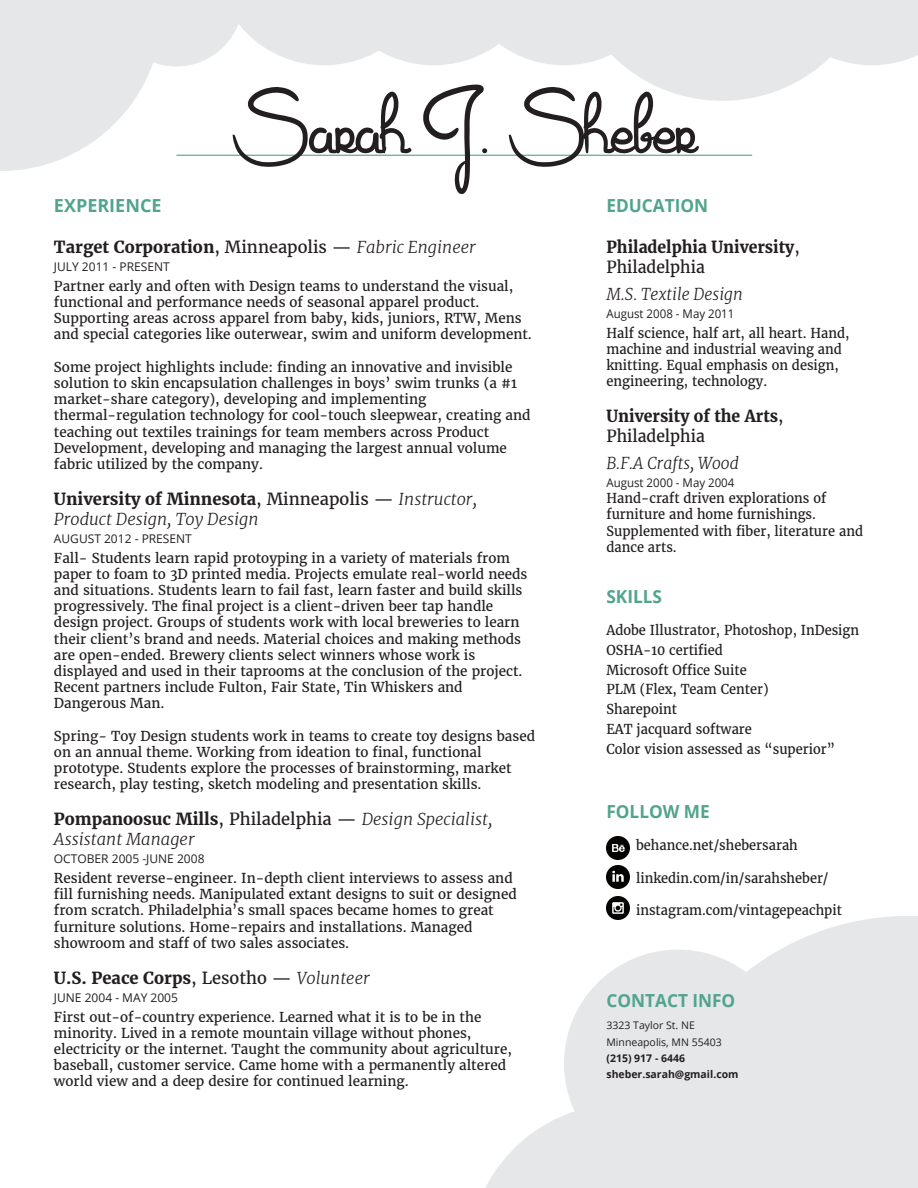
<style>
.page{position:relative;width:918px;height:1188px;background:#fff}
.page>*{position:absolute;margin:0;border:0;box-sizing:border-box;transform-origin:0 0}
.t1{font:72px "Marguerite";color:#231f20}
.t2{font:700 18px "Open Sans";color:#51a48d;scale:.96 1}
.t3{font:700 18px "Open Sans";color:#51a48d}
.t4{font:italic 300 16.5px/19.8px "Merriweather";color:#231f20}
.t5{font:700 16.5px "Merriweather";color:#231f20}
.t6{font:700 16.5px/19.8px "Merriweather";color:#231f20;scale:.96 1}
.t7{font:italic 300 16.5px "Merriweather";color:#231f20;scale:.96 1}
.t8{font:13.5px/16.2px "Merriweather";color:#231f20}
.t9{font:13.5px/16.2px "Merriweather";color:#231f20;scale:.96 1}
.t10{font:12px "Open Sans";color:#231f20}
.t11{font:12px "Open Sans";color:#231f20;scale:.96 1}
.t12{font:700 10.5px/16.2px "Open Sans";color:#231f20}
.t13{font:10.5px/16.2px "Open Sans";color:#231f20}
.s1{font-weight:400}
.s2{font-weight:300;font-style:italic}
.s3{font-weight:700;font-style:normal}
.s4{font-weight:400;font-style:normal}
</style>
<div class="page">
<svg style="left:485px;top:1122px;width:66px;height:66px"></svg>
<svg style="left:551px;top:967px;width:66px;height:221px;fill:#e6e7e9"></svg>
<svg style="left:617px;top:916px;width:301px;height:272px;background:#e8e9eb"></svg>
<svg style="left:0;top:0;width:918px;height:171px"></svg>
<hr style="left:176px;top:155px;width:576px;height:1px;background:#51a48d">
<img style="left:606px;top:837px;width:24px;height:23px">
<img style="left:606px;top:896px;width:24px;height:23px">
<img style="left:606px;top:866px;width:24px;height:23px">
<h1 class="t1" style="left:232px;top:86px;width:466px">Sarah J. Sheber</h1>
<h2 class="t3" style="left:54px;top:192px;width:109px">EXPERIENCE</h2>
<p class="t5" style="left:54px;top:236px;width:424px">Target Corporation<span class="s1">, Minneapolis —</span> <span class="s2">Fabric Engineer</span></p>
<p class="t10" style="left:54px;top:258px;width:117px">JULY 2011 - PRESENT</p>
<p class="t8" style="left:54px;top:278px;width:479px">Partner early and often with Design teams to understand the visual, functional and performance needs of seasonal apparel product.<br>Supporting areas across apparel from baby, kids, juniors, RTW, Mens and special categories like outerwear, swim and uniform development.</p>
<p class="t8" style="left:54px;top:359px;width:478px">Some project highlights include: finding an innovative and invisible solution to skin encapsulation challenges in boys’ swim trunks (a #1 market-share category), developing and implementing thermal-regulation technology for cool-touch sleepwear, creating and teaching out textiles trainings for team members across Product Development, developing and managing the largest annual volume fabric utilized by the company.</p>
<p class="t4" style="left:54px;top:489px;width:425px"><span class="s3">University of Minnesota</span><span class="s4">, Minneapolis —</span> Instructor,<br>Product Design, Toy Design</p>
<p class="t10" style="left:54px;top:530px;width:139px">AUGUST 2012 - PRESENT</p>
<p class="t8" style="left:54px;top:549px;width:475px">Fall- Students learn rapid protoyping in a variety of materials from paper to foam to 3D printed media. Projects emulate real-world needs and situations. Students learn to fail fast, learn faster and build skills progressively. The final project is a client-driven beer tap handle design project. Groups of students work with local breweries to learn their client’s brand and needs. Material choices and making methods are open-ended. Brewery clients select winners whose work is displayed and used in their taprooms at the conclusion of the project.<br>Recent partners include Fulton, Fair State, Tin Whiskers and Dangerous Man.</p>
<p class="t8" style="left:54px;top:728px;width:483px">Spring- Toy Design students work in teams to create toy designs based on an annual theme. Working from ideation to final, functional prototype. Students explore the processes of brainstorming, market research, play testing, sketch modeling and presentation skills.</p>
<p class="t4" style="left:54px;top:809px;width:440px"><span class="s3">Pompanoosuc Mills</span><span class="s4">, Philadelphia —</span> Design Specialist,<br>Assistant Manager</p>
<p class="t10" style="left:54px;top:851px;width:152px">OCTOBER 2005 -JUNE 2008</p>
<p class="t8" style="left:54px;top:870px;width:464px">Resident reverse-engineer. In-depth client interviews to assess and fill furnishing needs. Manipulated extant designs to suit or designed from scratch. Philadelphia’s small spaces became homes to great furniture solutions. Home-repairs and installations. Managed showroom and staff of two sales associates.</p>
<p class="t5" style="left:54px;top:967px;width:317px">U.S. Peace Corps<span class="s1">, Lesotho —</span> <span class="s2">Volunteer</span></p>
<p class="t10" style="left:54px;top:989px;width:126px">JUNE 2004 - MAY 2005</p>
<p class="t8" style="left:54px;top:1008px;width:460px">First out-of-country experience. Learned what it is to be in the minority. Lived in a remote mountain village without phones, electricity or the internet. Taught the community about agriculture, baseball, customer service. Came home with a permanently altered world view and a deep desire for continued learning.</p>
<h2 class="t2" style="left:606px;top:192px;width:107px">EDUCATION</h2>
<p class="t6" style="left:606px;top:237px;width:203px">Philadelphia University<span class="s1">,<br>Philadelphia</span></p>
<p class="t7" style="left:606px;top:283px;width:144px">M.S. Textile Design</p>
<p class="t11" style="left:606px;top:305px;width:135px">August 2008 - May 2011</p>
<p class="t9" style="left:606px;top:324px;width:255px">Half science, half art, all heart. Hand, machine and industrial weaving and knitting. Equal emphasis on design, engineering, technology.</p>
<p class="t6" style="left:606px;top:406px;width:186px">University of the Arts<span class="s1">,<br>Philadelphia</span></p>
<p class="t7" style="left:606px;top:452px;width:139px">B.F.A Crafts, Wood</p>
<p class="t11" style="left:606px;top:474px;width:135px">August 2000 - May 2004</p>
<p class="t9" style="left:606px;top:490px;width:269px">Hand-craft driven explorations of furniture and home furnishings.<br>Supplemented with fiber, literature and dance arts.</p>
<h2 class="t2" style="left:606px;top:583px;width:59px">SKILLS</h2>
<p class="t9" style="left:606px;top:620px;width:265px;line-height:19.8px">Adobe Illustrator, Photoshop, InDesign<br>OSHA-10 certified<br>Microsoft Office Suite<br>PLM (Flex, Team Center)<br>Sharepoint<br>EAT jacquard software<br>Color vision assessed as “superior”</p>
<h2 class="t2" style="left:606px;top:799px;width:109px">FOLLOW ME</h2>
<p class="t9" style="left:636px;top:837px;width:170px">behance.net/shebersarah</p>
<p class="t9" style="left:636px;top:869px;width:202px">linkedin.com/in/sarahsheber/</p>
<p class="t9" style="left:636px;top:902px;width:216px">instagram.com/vintagepeachpit</p>
<h2 class="t2" style="left:606px;top:988px;width:136px">CONTACT INFO</h2>
<p class="t13" style="left:606px;top:1017px;width:117px">3323 Taylor St. NE<br>Minneapolis, MN 55403</p>
<p class="t12" style="left:606px;top:1050px;width:134px">(215) 917 - 6446 sheber.sarah@gmail.com</p>
</div>
